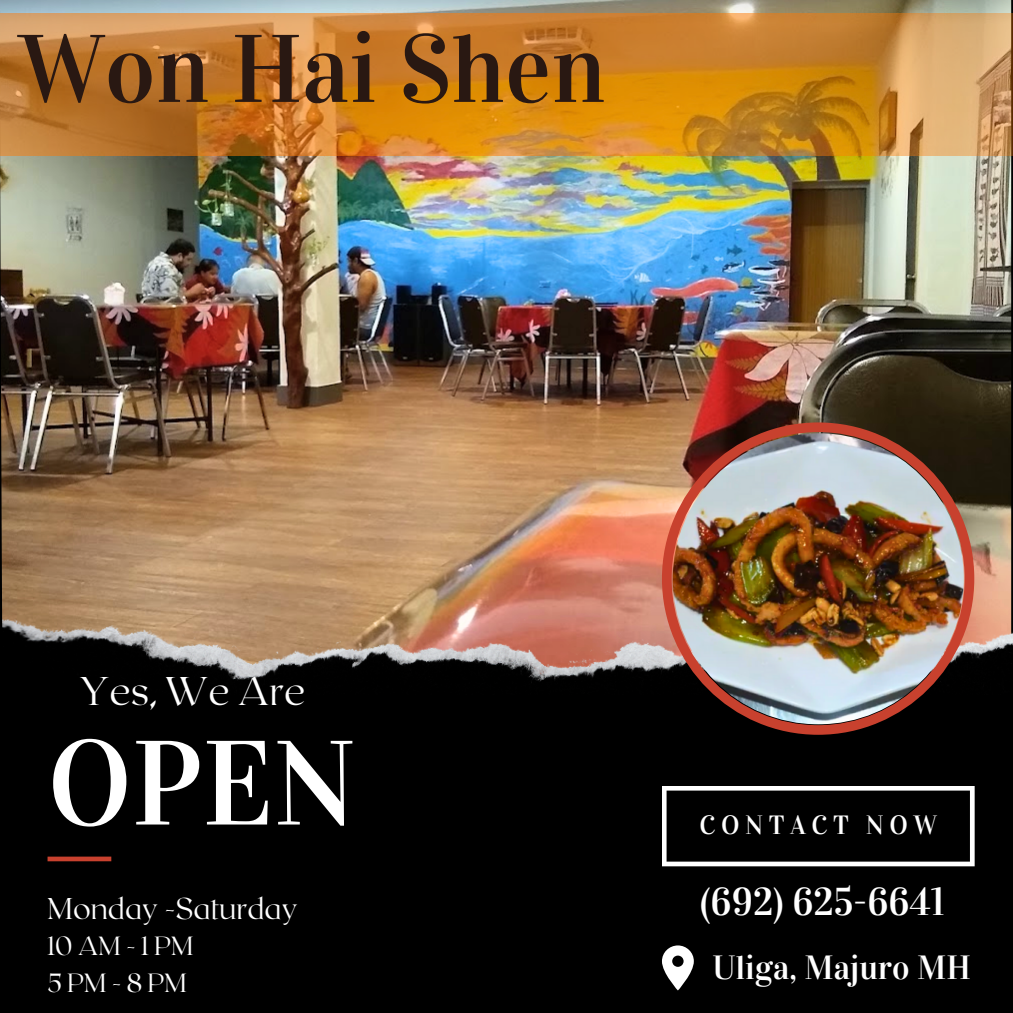
<style>
.page{position:relative;width:1013px;height:1013px;background:#fff}
.page>*{position:absolute;margin:0;border:0;box-sizing:border-box;transform-origin:0 0}
.t1{font:120px "Vidaloka";color:#fff}
.t2{font:96.12px "Vidaloka";color:#291812}
.t3{font:100 40px "Roxborough CF";color:#fff}
.t4{font:38.62px "Vidaloka";color:#fff}
.t5{font:33.38px "Vidaloka";color:#fff}
.t6{font:100 30px "Roxborough CF";color:#fff}
.t7{font:100 26.25px "Roxborough CF";color:#fff}
.t8{font:26.25px "Vidaloka";letter-spacing:.21em;color:#fff}
</style>
<div class="page">
<div style="left:0;top:0;width:1012px;height:1012px;background:#000"></div>
<img style="left:0;top:0;width:1012px;height:619px">
<img style="left:2px;top:619px;width:1010px;height:64px">
<div style="left:48px;top:856px;width:63px;height:5px;background:#c8412e"></div>
<svg style="left:662px;top:786px;width:312px;height:80px"></svg>
<svg style="left:662px;top:422px;width:312px;height:312px"></svg>
<img style="left:0;top:14px;width:1012px;height:142px">
<svg style="left:662px;top:945px;width:32px;height:45px"></svg>
<img style="left:672px;top:433px;width:291px;height:291px;border-radius:50%">
<p class="t2" style="left:18px;top:11px;width:589px">Won Hai Shen</p>
<p class="t3" style="left:79px;top:664px;width:227px">Yes, We Are</p>
<p class="t1" style="left:48px;top:711px;width:310px">OPEN</p>
<p class="t6" style="left:48px;top:889px;width:252px">Monday -Saturday</p>
<p class="t7" style="left:48px;top:929px;width:147px">10AM-1PM</p>
<p class="t7" style="left:48px;top:965px;width:141px">5PM-8PM</p>
<p class="t8" style="left:699px;top:809px;width:239px">CONTACT NOW</p>
<p class="t4" style="left:700px;top:878px;width:246px">(692) 625-6641</p>
<p class="t5" style="left:712px;top:947px;width:260px">Uliga, Majuro MH</p>
</div>
